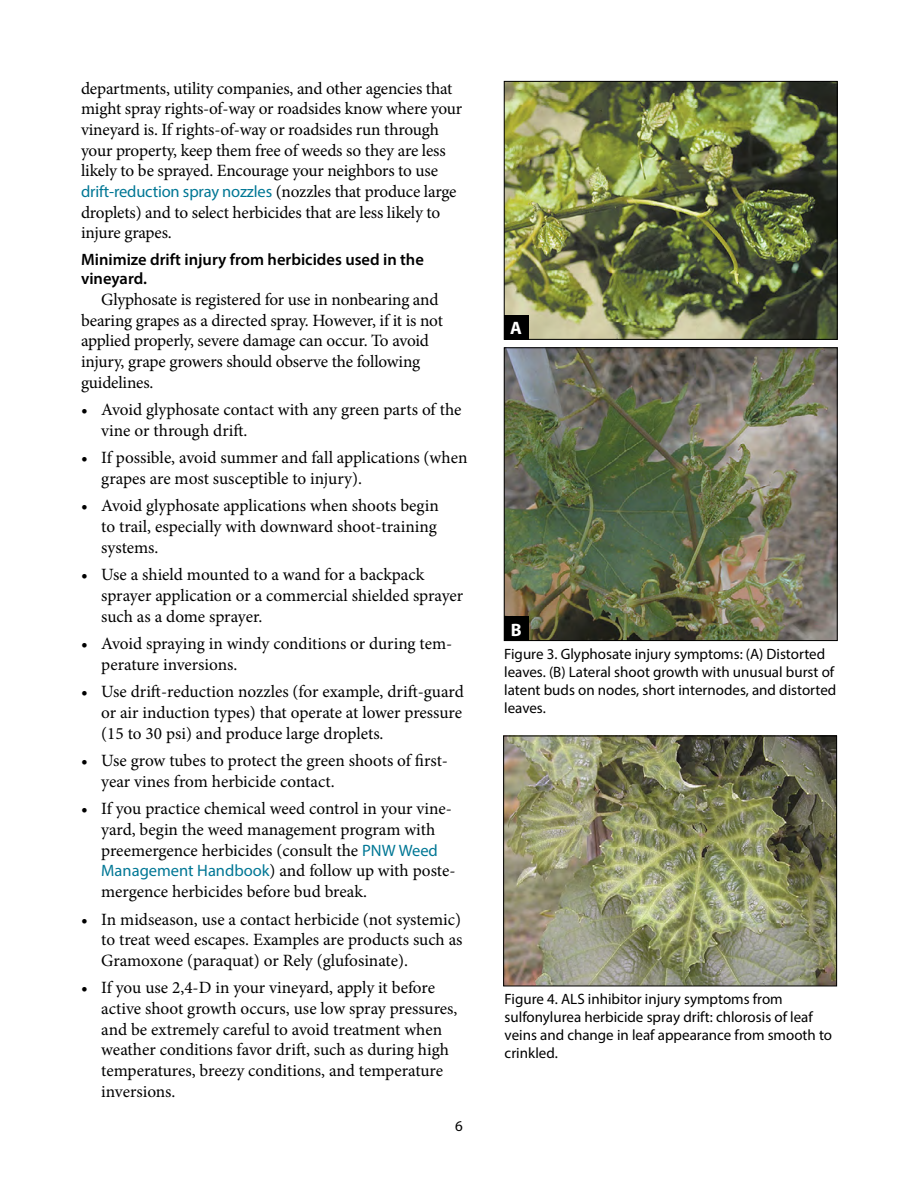
<style>
.page{position:relative;width:918px;height:1188px;background:#fff}
.page>*{position:absolute;margin:0;border:0;box-sizing:border-box;transform-origin:0 0}
.t1{font:700 18px "Myriad Pro";color:#fff}
.Hanging_indent{font:17.25px/20.7px "Minion Pro";letter-spacing:-.005em;color:#000}
.Body_text{font:17.25px/20.7px "Minion Pro";letter-spacing:-.01em;color:#000}
.Body_text-2{font:16.5px "Myriad Pro";letter-spacing:-.01em;color:#007795}
.Subhead_3{font:600 16.5px/19.5px "Myriad Pro";color:#000}
.t2{font:15px/18px "Myriad Pro";color:#000}
.s1{font-family:"Minion Pro";font-size:17.25px;color:#000}
.s2{font-family:"Myriad Pro";font-size:16.5px;color:#007795}
</style>
<div class="page">
<img style="left:506px;top:83px;width:330px;height:255px">
<div style="left:504px;top:81px;width:334px;height:259px;border:1px solid #000"></div>
<img style="left:506px;top:349px;width:330px;height:290px">
<div style="left:504px;top:347px;width:334px;height:294px;border:1px solid #000"></div>
<img style="left:505px;top:738px;width:330px;height:246px">
<div style="left:503px;top:736px;width:334px;height:250px;border:1px solid #000"></div>
<div style="left:504px;top:315px;width:24px;height:25px;background:#000"></div>
<div style="left:504px;top:617px;width:25px;height:24px;background:#000"></div>
<p class="Body_text" style="left:81px;top:78px;width:383px">departments, utility companies, and other agencies that might spray rights-of-way or roadsides know where your vineyard is. If rights-of-way or roadsides run through your property, keep them free of weeds so they are less likely to be sprayed. Encourage your neighbors to use</p>
<p class="Body_text-2" style="left:81px;top:181px;width:377px">drift-reduction spray nozzles <span class="s1">(nozzles that produce large</span></p>
<p class="Body_text" style="left:81px;top:202px;width:361px">droplets) and to select herbicides that are less likely to injure grapes.</p>
<p class="Subhead_3" style="left:81px;top:249px;width:344px">Minimize drift injury from herbicides used in the vineyard.</p>
<p class="Body_text" style="left:81px;top:289px;width:364px;text-indent:20px">Glyphosate is registered for use in nonbearing and bearing grapes as a directed spray. However, if it is not applied properly, severe damage can occur. To avoid injury, grape growers should observe the following guidelines.</p>
<p class="Hanging_indent" style="left:101px;top:399px;width:362px;text-indent:-20px">• Avoid glyphosate contact with any green parts of the vine or through drift.</p>
<p class="Hanging_indent" style="left:101px;top:448px;width:368px;text-indent:-20px">• If possible, avoid summer and fall applications (when grapes are most susceptible to injury).</p>
<p class="Hanging_indent" style="left:101px;top:496px;width:339px;text-align:justify;text-indent:-20px">• Avoid glyphosate applications when shoots begin to trail, especially with downward shoot-training systems.</p>
<p class="Hanging_indent" style="left:101px;top:565px;width:364px;text-indent:-20px">• Use a shield mounted to a wand for a backpack sprayer application or a commercial shielded sprayer such as a dome sprayer.</p>
<p class="Hanging_indent" style="left:101px;top:633px;width:353px;text-indent:-20px">• Avoid spraying in windy conditions or during tem&shy;perature inversions.</p>
<p class="Hanging_indent" style="left:101px;top:682px;width:364px;text-align:justify;text-indent:-20px">• Use drift-reduction nozzles (for example, drift-guard or air induction types) that operate at lower pressure (15 to 30 psi) and produce large droplets.</p>
<p class="Hanging_indent" style="left:101px;top:750px;width:348px;text-indent:-20px">• Use grow tubes to protect the green shoots of first&shy;year vines from herbicide contact.</p>
<p class="Hanging_indent" style="left:101px;top:799px;width:356px;text-indent:-20px">• If you practice chemical weed control in your vine&shy;yard, begin the weed management program with preemergence herbicides (consult the <span class="s2">PNW Weed Management Handbook</span>) and follow up with poste&shy;mergence herbicides before bud break.</p>
<p class="Hanging_indent" style="left:101px;top:909px;width:363px;text-align:justify;text-indent:-20px">• In midseason, use a contact herbicide (not systemic) to treat weed escapes. Examples are products such as Gramoxone (paraquat) or Rely (glufosinate).</p>
<p class="Hanging_indent" style="left:101px;top:978px;width:358px;text-indent:-20px">• If you use 2,4-D in your vineyard, apply it before active shoot growth occurs, use low spray pressures, and be extremely careful to avoid treatment when weather conditions favor drift, such as during high temperatures, breezy conditions, and temperature inversions.</p>
<p class="t2" style="left:455px;top:1117px;width:9px">6</p>
<p class="t1" style="left:510px;top:317px;width:13px">A</p>
<p class="t1" style="left:511px;top:618px;width:12px">B</p>
<p class="t2" style="left:504px;top:645px;width:334px">Figure 3. Glyphosate injury symptoms: (A) Distorted leaves. (B) Lateral shoot growth with unusual burst of latent buds on nodes, short internodes, and distorted leaves.</p>
<p class="t2" style="left:505px;top:990px;width:329px">Figure 4. ALS inhibitor injury symptoms from sulfonylurea herbicide spray drift: chlorosis of leaf veins and change in leaf appearance from smooth to crinkled.</p>
</div>
